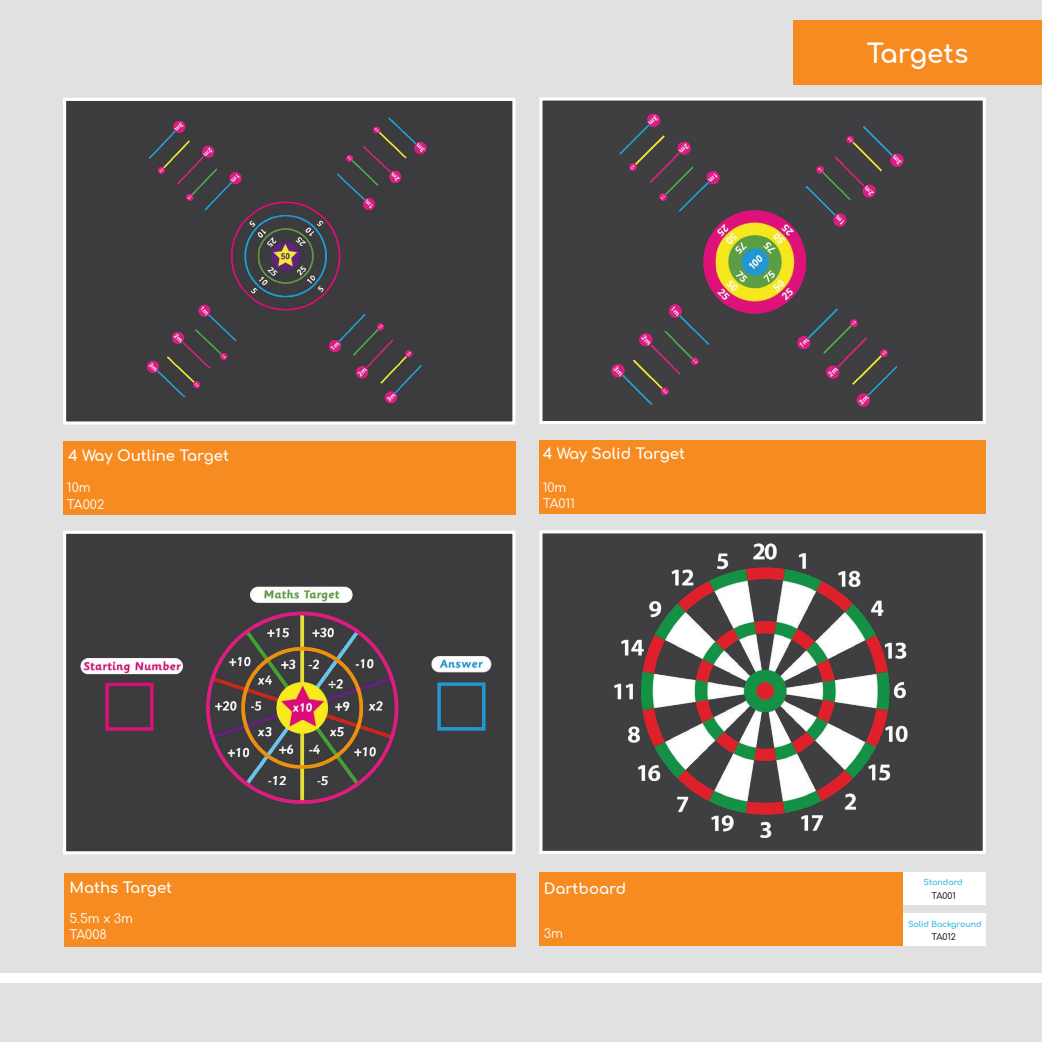
<style>
.page{position:relative;width:1042px;height:1042px;background:#e1e1e1}
.page>*{position:absolute;margin:0;border:0;box-sizing:border-box;transform-origin:0 0}
.t1{font:700 26.25px "Comfortaa";color:#fff}
.t2{font:700 14.88px "Comfortaa";color:#fff}
.t3{font:12.6px/16.1px "Comfortaa";color:#fff}
.t4{font:8.75px "Comfortaa";letter-spacing:-.015em;color:#000}
.t5{font:700 7.88px "Comfortaa";color:#2eb5e4}
</style>
<div class="page">
<div style="left:0;top:973px;width:1042px;height:10px;background:#fff"></div>
<div style="left:541px;top:99px;width:443px;height:323px;background:#3f3f41"></div>
<img style="left:611px;top:113px;width:293px;height:294px">
<div style="left:539px;top:97px;width:447px;height:327px;border:3px solid #fff"></div>
<div style="left:539px;top:440px;width:447px;height:74px;background:#f58b21"></div>
<div style="left:541px;top:532px;width:443px;height:320px;background:#3f3f41"></div>
<img style="left:614px;top:543px;width:294px;height:295px">
<div style="left:539px;top:530px;width:447px;height:324px;border:3px solid #fff"></div>
<div style="left:539px;top:872px;width:364px;height:74px;background:#f58b21"></div>
<div style="left:794px;top:20px;width:248px;height:65px;background:#f58b21"></div>
<div style="left:65px;top:99px;width:449px;height:324px;background:#3c3c3e"></div>
<img style="left:146px;top:117px;width:281px;height:287px">
<div style="left:63px;top:98px;width:452px;height:326px;border:3px solid #fff"></div>
<div style="left:63px;top:441px;width:452px;height:73px;background:#f58b21"></div>
<img style="left:67px;top:535px;width:444px;height:315px">
<div style="left:63px;top:531px;width:452px;height:323px;border:3px solid #fff"></div>
<div style="left:64px;top:873px;width:451px;height:73px;background:#f58b21"></div>
<div style="left:903px;top:914px;width:83px;height:32px;background:#fff"></div>
<div style="left:903px;top:872px;width:83px;height:33px;background:#fff"></div>
<p class="t2" style="left:68px;top:448px;width:162px">4 Way Outline Target</p>
<p class="t3" style="left:67px;top:479px;width:39px;line-height:17px">10m<br>TA002</p>
<p class="t2" style="left:69px;top:880px;width:104px">Maths Target</p>
<p class="t3" style="left:69px;top:911px;width:65px">5.5m x 3m<br>TA008</p>
<p class="t2" style="left:543px;top:446px;width:144px">4 Way Solid Target</p>
<p class="t3" style="left:543px;top:480px;width:34px">10m<br>TA011</p>
<p class="t2" style="left:544px;top:880px;width:84px">Dartboard</p>
<p class="t3" style="left:544px;top:926px;width:21px">3m</p>
<h1 class="t1" style="left:867px;top:40px;width:103px">Targets</h1>
<p class="t5" style="left:923px;top:878px;width:41px">Standard</p>
<p class="t4" style="left:931px;top:891px;width:26px">TA001</p>
<p class="t4" style="left:931px;top:932px;width:26px">TA012</p>
<p class="t5" style="left:908px;top:919px;width:75px">Solid Background</p>
</div>
